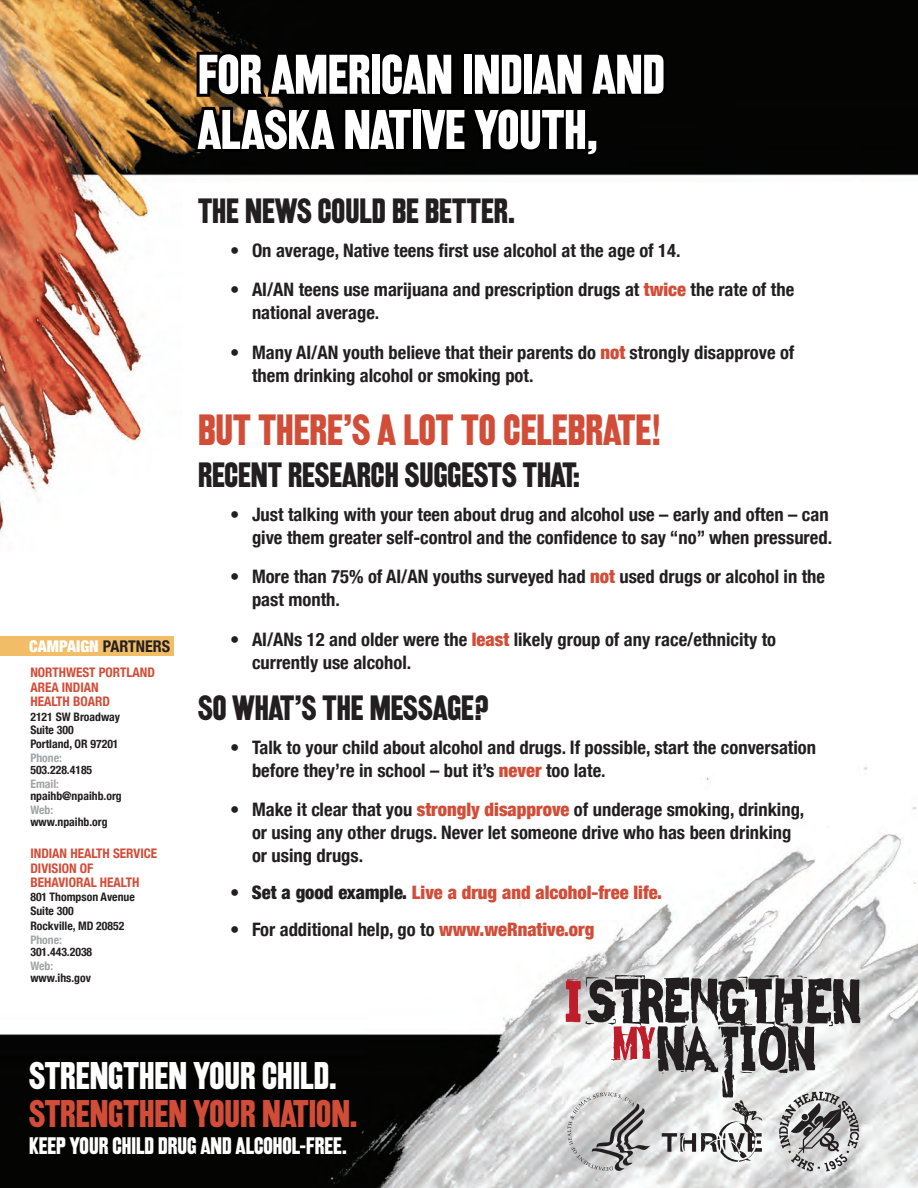
<style>
.page{position:relative;width:918px;height:1188px;background:#fff}
.page>*{position:absolute;margin:0;border:0;box-sizing:border-box;transform-origin:0 0}
.t1{font:58.5px "Railroad Gothic";color:#fff}
.heading{font:45.9px "Railroad Gothic";color:#d24d38}
.t2{font:40.5px "Railroad Gothic";color:#d24d38}
.t3{font:40.5px "Railroad Gothic";color:#fff}
.heading-2{font:36.9px "Railroad Gothic";color:#231f20}
.t4{font:25.2px "Railroad Gothic";color:#fff}
.Paragraph_Style_1{font:700 condensed 18.6px "Helvetica Neue";color:#231f20}
.Paragraph_Style_1-2{font:900 condensed 18.6px "Helvetica Neue";color:#d24d38}
.t5{font:900 condensed 16.05px "Helvetica Neue";color:#fff}
.t6{font:700 condensed 13.2px/14.7px "Helvetica Neue";color:#d24d38}
.t7{font:700 condensed 11.7px "Helvetica Neue";color:#231f20}
.t8{font:700 condensed 11.7px "Helvetica Neue";color:#a1a3a6}
.s1{font-weight:700;color:#231f20}
.s2{font-weight:900;color:#d24d38}
.s3{color:#231f20}
</style>
<div class="page">
<img style="left:0;top:0;width:918px;height:1188px">
<div style="left:26px;top:1054px;width:327px;height:81px;background:#040503"></div>
<div style="left:349px;top:1119px;width:9px;height:9px;border:4px solid #040503"></div>
<div style="left:191px;top:23px;width:479px;height:143px;background:#030402"></div>
<div style="left:0;top:636px;width:174px;height:19px;background:#f1be67"></div>
<svg style="left:566px;top:975px;width:294px;height:197px"></svg>
<p class="t5" style="left:29px;top:637px;width:142px">CAMPAIGN <span class="s1">PARTNERS</span></p>
<p class="t6" style="left:30px;top:665px;width:126px">NORTHWEST PORTLAND<br>AREA INDIAN</p>
<p class="t6" style="left:30px;top:694px;width:81px">HEALTH BOARD</p>
<p class="t7" style="left:30px;top:709px;width:91px">2121 SW Broadway</p>
<p class="t7" style="left:30px;top:723px;width:45px">Suite 300</p>
<p class="t7" style="left:30px;top:736px;width:90px">Portland, OR 97201</p>
<p class="t8" style="left:30px;top:750px;width:33px">Phone:</p>
<p class="t7" style="left:30px;top:762px;width:63px">503.228.4185</p>
<p class="t8" style="left:30px;top:776px;width:30px">Email:</p>
<p class="t7" style="left:30px;top:788px;width:93px">npaihb@npaihb.org</p>
<p class="t8" style="left:30px;top:803px;width:24px">Web:</p>
<p class="t7" style="left:30px;top:815px;width:79px">www.npaihb.org</p>
<p class="t6" style="left:30px;top:846px;width:128px">INDIAN HEALTH SERVICE<br>DIVISION OF</p>
<p class="t6" style="left:30px;top:875px;width:111px">BEHAVIORAL HEALTH</p>
<p class="t7" style="left:30px;top:890px;width:106px">801 Thompson Avenue</p>
<p class="t7" style="left:30px;top:904px;width:45px">Suite 300</p>
<p class="t7" style="left:30px;top:918px;width:96px">Rockville, MD 20852</p>
<p class="t8" style="left:30px;top:932px;width:33px">Phone:</p>
<p class="t7" style="left:30px;top:944px;width:63px">301.443.2038</p>
<p class="t8" style="left:30px;top:958px;width:24px">Web:</p>
<p class="t7" style="left:30px;top:970px;width:62px">www.ihs.gov</p>
<p class="t1" style="left:198px;top:42px;width:468px">FOR AMERICAN INDIAN AND</p>
<p class="t1" style="left:198px;top:97px;width:401px">ALASKA NATIVE YOUTH,</p>
<p class="heading-2" style="left:198px;top:190px;width:319px">THE NEWS COULD BE BETTER.</p>
<p class="Paragraph_Style_1" style="left:230px;top:239px;width:452px">• On average, Native teens first use alcohol at the age of 14.</p>
<p class="Paragraph_Style_1" style="left:230px;top:278px;width:566px">• AI/AN teens use marijuana and prescription drugs at <span class="s2">twice</span> the rate of the</p>
<p class="Paragraph_Style_1" style="left:252px;top:301px;width:129px">national average.</p>
<p class="Paragraph_Style_1" style="left:230px;top:341px;width:566px">• Many AI/AN youth believe that their parents do <span class="s2">not</span> strongly disapprove of</p>
<p class="Paragraph_Style_1" style="left:252px;top:364px;width:283px">them drinking alcohol or smoking pot.</p>
<p class="heading" style="left:198px;top:404px;width:464px">BUT THERE’S A LOT TO CELEBRATE!</p>
<p class="heading-2" style="left:198px;top:454px;width:384px">RECENT RESEARCH SUGGESTS THAT:</p>
<p class="Paragraph_Style_1" style="left:230px;top:503px;width:600px">• Just talking with your teen about drug and alcohol use – early and often – can</p>
<p class="Paragraph_Style_1" style="left:252px;top:526px;width:582px">give them greater self-control and the confidence to say “no” when pressured.</p>
<p class="Paragraph_Style_1" style="left:230px;top:566px;width:597px">• More than 75% of AI/AN youths surveyed had <span class="s2">not</span> used drugs or alcohol in the</p>
<p class="Paragraph_Style_1" style="left:252px;top:588px;width:89px">past month.</p>
<p class="Paragraph_Style_1" style="left:230px;top:628px;width:548px">• AI/ANs 12 and older were the <span class="s2">least</span> likely group of any race/ethnicity to</p>
<p class="Paragraph_Style_1" style="left:252px;top:651px;width:161px">currently use alcohol.</p>
<p class="heading-2" style="left:198px;top:687px;width:293px">SO WHAT’S THE MESSAGE?</p>
<p class="Paragraph_Style_1" style="left:230px;top:736px;width:587px">• Talk to your child about alcohol and drugs. If possible, start the conversation</p>
<p class="Paragraph_Style_1" style="left:252px;top:759px;width:355px">before they’re in school – but it’s <span class="s2">never</span> too late.</p>
<p class="Paragraph_Style_1" style="left:230px;top:798px;width:576px">• Make it clear that you <span class="s2">strongly disapprove</span> of underage smoking, drinking,</p>
<p class="Paragraph_Style_1" style="left:252px;top:821px;width:541px">or using any other drugs. Never let someone drive who has been drinking</p>
<p class="Paragraph_Style_1" style="left:252px;top:844px;width:113px">or using drugs.</p>
<p class="Paragraph_Style_1-2" style="left:230px;top:881px;width:433px"><span class="s1">•</span> <span class="s3">Set a good example.</span> Live a drug and alcohol-free life.</p>
<p class="Paragraph_Style_1" style="left:230px;top:918px;width:366px">• For additional help, go to <span class="s2">www.weRnative.org</span></p>
<p class="t3" style="left:29px;top:1053px;width:309px">STRENGTHEN YOUR CHILD.</p>
<p class="t2" style="left:29px;top:1091px;width:330px">STRENGTHEN YOUR NATION.</p>
<p class="t4" style="left:29px;top:1132px;width:319px">KEEP YOUR CHILD DRUG AND ALCOHOL-FREE.</p>
</div>
